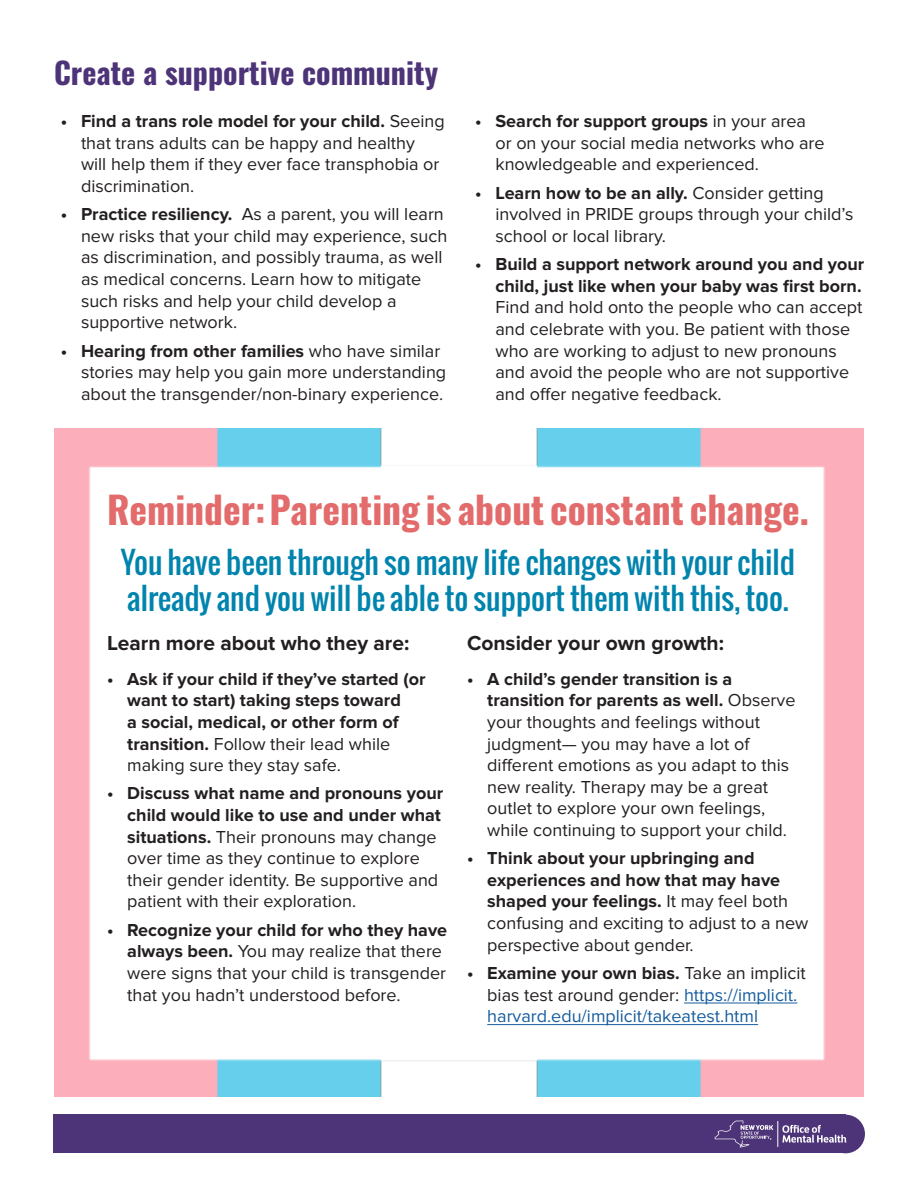
<style>
.page{position:relative;width:918px;height:1188px;background:#fff}
.page>*{position:absolute;margin:0;border:0;box-sizing:border-box;transform-origin:0 0}
.t1{font:700 37.5px "Oswald";color:#e36b6b}
.t2{font:30px/36px "Oswald";color:#0084ad}
.t3{font:700 30px "Oswald";color:#4d3378}
.t4{font:700 21px "Proxima Nova";color:#231f20}
.t5{font:18px/21.6px "Proxima Nova";color:#231f20}
.t6{font:700 18px/21.6px "Proxima Nova";color:#231f20}
.t7{font:18px "Proxima Nova";color:#175d9e}
.s1{font-weight:700}
.s2{font-weight:400}
.s3{color:#175d9e}
</style>
<div class="page">
<img style="left:54px;top:429px;width:810px;height:667px">
<hr style="left:684px;top:1003px;width:113px;height:1px;background:#175d9e">
<hr style="left:487px;top:1024px;width:271px;height:1px;background:#175d9e">
<div style="left:53px;top:1115px;width:793px;height:38px;background:#4d3378"></div>
<div style="left:826px;top:1115px;width:39px;height:38px;background:#4d3378;border-radius:50%"></div>
<svg style="left:715px;top:1120px;width:132px;height:28px"></svg>
<p class="t3" style="left:54px;top:57px;width:386px">Create a supportive community</p>
<p class="t5" style="left:81px;top:111px;width:365px;text-indent:-20px"><span class="s1">• Find a trans role model for your child.</span> Seeing that trans adults can be happy and healthy will help them if they ever face transphobia or discrimination.</p>
<p class="t5" style="left:81px;top:204px;width:368px;text-indent:-20px"><span class="s1">• Practice resiliency.</span> As a parent, you will learn new risks that your child may experience, such as discrimination, and possibly trauma, as well as medical concerns. Learn how to mitigate such risks and help your child develop a supportive network.</p>
<p class="t5" style="left:81px;top:340px;width:367px;text-indent:-20px"><span class="s1">• Hearing from other families</span> who have similar stories may help you gain more understanding about the transgender/non-binary experience.</p>
<p class="t5" style="left:495px;top:111px;width:331px;text-indent:-20px"><span class="s1">• Search for support groups</span> in your area or on your social media networks who are knowledgeable and experienced.</p>
<p class="t5" style="left:495px;top:182px;width:359px;text-indent:-20px"><span class="s1">• Learn how to be an ally.</span> Consider getting involved in PRIDE groups through your child’s school or local library.</p>
<p class="t5" style="left:495px;top:254px;width:370px;text-indent:-20px"><span class="s1">• Build a support network around you and your child, just like when your baby was first born.<br></span>Find and hold onto the people who can accept and celebrate with you. Be patient with those who are working to adjust to new pronouns and avoid the people who are not supportive and offer negative feedback.</p>
<p class="t1" style="left:107px;top:491px;width:703px">Reminder:Parenting is about constant change.</p>
<p class="t2" style="left:121px;top:544px;width:676px">You have been through so many life changes with your child already and you will be able to support them with this, too.</p>
<p class="t4" style="left:107px;top:631px;width:304px">Learn more about who they are:</p>
<p class="t6" style="left:127px;top:668px;width:300px;text-indent:-20px">• Ask if your child if they’ve started (or want to start) taking steps toward<br>a social, medical, or other form of transition. <span class="s2">Follow their lead while making sure they stay safe.</span></p>
<p class="t5" style="left:127px;top:783px;width:318px;text-indent:-20px"><span class="s1">• Discuss what name and pronouns your child would like to use and under what situations.</span> Their pronouns may change over time as they continue to explore their gender identity. Be supportive and patient with their exploration.</p>
<p class="t5" style="left:127px;top:919px;width:322px;text-indent:-20px"><span class="s1">• Recognize your child for who they have always been.</span> You may realize that there were signs that your child is transgender that you hadn’t understood before.</p>
<p class="t4" style="left:467px;top:631px;width:259px">Consider your own growth:</p>
<p class="t5" style="left:487px;top:668px;width:310px;text-indent:-20px"><span class="s1">• A child’s gender transition is a transition for parents as well.</span> Observe your thoughts and feelings without judgment— you may have a lot of different emotions as you adapt to this new reality. Therapy may be a great outlet to explore your own feelings, while continuing to support your child.</p>
<p class="t6" style="left:487px;top:848px;width:323px;text-indent:-20px">• Think about your upbringing and experiences and how that may have shaped your feelings. <span class="s2">It may feel both confusing and exciting to adjust to a new perspective about gender.</span></p>
<p class="t5" style="left:487px;top:962px;width:320px;text-indent:-20px"><span class="s1">• Examine your own bias.</span> Take an implicit bias test around gender: <span class="s3">https://implicit.</span></p>
<p class="t7" style="left:487px;top:1006px;width:272px">harvard.edu/implicit/takeatest.html</p>
</div>
